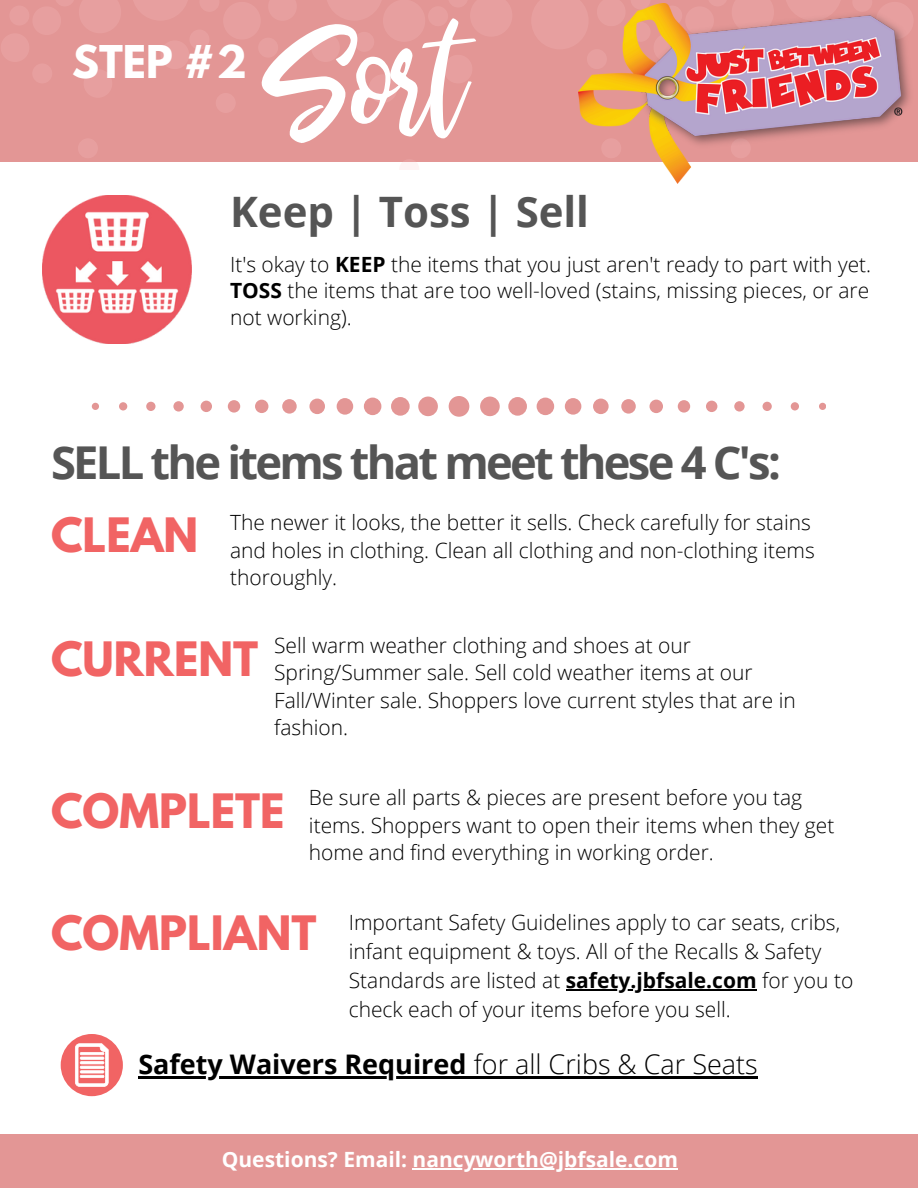
<style>
.page{position:relative;width:918px;height:1188px;background:#fff}
.page>*{position:absolute;margin:0;border:0;box-sizing:border-box;transform-origin:0 0}
.t1{font:116.55px "bhatoshine";color:#fff}
.t2{font:700 45.3px "Open Sans";letter-spacing:-.06em;color:#555}
.t3{font:700 42px "League Spartan";color:#f16464}
.t4{font:700 42px "Open Sans";color:#555}
.t5{font:700 40.05px "League Spartan";color:#fff}
.t6{font:700 27px "Open Sans";color:#000}
.t7{font:300 21px/27.5px "Open Sans";color:#000}
.t8{font:700 21px "Open Sans";color:#fff}
.s1{font-weight:700}
.s2{font-weight:300}
</style>
<div class="page">
<svg style="left:92px;top:396px;width:734px;height:21px"></svg>
<img style="left:43px;top:195px;width:148px;height:149px">
<div style="left:0;top:1134px;width:918px;height:54px;background:#e39695"></div>
<div style="left:61px;top:1034px;width:62px;height:62px;background:#f16464;border-radius:50%"></div>
<svg style="left:75px;top:1043px;width:34px;height:44px"></svg>
<hr style="left:566px;top:989px;width:191px;height:1px;background:#000">
<hr style="left:138px;top:1077px;width:329px;height:2px;background:#000">
<hr style="left:467px;top:1077px;width:291px;height:2px;background:#000">
<div style="left:0;top:0;width:918px;height:162px;background:#e39695"></div>
<div style="left:876px;top:2px;width:38px;height:38px;background:#e79f9f;border-radius:50%"></div>
<div style="left:160px;top:40px;width:29px;height:29px;background:#e79f9f;border-radius:50%"></div>
<div style="left:216px;top:93px;width:20px;height:20px;background:#e79f9f;border-radius:50%"></div>
<div style="left:78px;top:138px;width:20px;height:20px;background:#e79f9f;border-radius:50%"></div>
<div style="left:258px;top:38px;width:20px;height:20px;background:#e79f9f;border-radius:50%"></div>
<div style="left:189px;top:30px;width:20px;height:20px;background:#e79f9f;border-radius:50%"></div>
<div style="left:223px;top:2px;width:38px;height:38px;background:#e79f9f;border-radius:50%"></div>
<div style="left:383px;top:0;width:42px;height:42px;background:#e79f9f;border-radius:50%"></div>
<svg style="left:400px;top:162px;width:19px;height:8px"></svg>
<div style="left:428px;top:6px;width:20px;height:20px;background:#e79f9f;border-radius:50%"></div>
<div style="left:354px;top:32px;width:20px;height:20px;background:#e79f9f;border-radius:50%"></div>
<img style="left:579px;top:3px;width:331px;height:180px">
<hr style="left:413px;top:1168px;width:265px;height:1px;background:#fff">
<h2 class="t5" style="left:72px;top:42px;width:176px">STEP #2</h2>
<p class="t1" style="left:267px;top:-8px;width:199px">Sort</p>
<p class="t4" style="left:230px;top:182px;width:361px">Keep | Toss | Sell</p>
<h1 class="t7" style="left:230px;top:250px;width:643px;line-height:26.7px;text-align:justify">It's okay to <span class="s1">KEEP</span> the items that you just aren't ready to part with yet.<br><span class="s1">TOSS</span> the items that are too well-loved (stains, missing pieces, or are not working).</h1>
<h4 class="t2" style="left:51px;top:431px;width:731px">SELL the items that meet these 4 C's:</h4>
<p class="t3" style="left:51px;top:514px;width:149px">CLEAN</p>
<p class="t7" style="left:230px;top:508px;width:586px">The newer it looks, the better it sells. Check carefully for stains and holes in clothing. Clean all clothing and non-clothing items thoroughly.</p>
<h3 class="t3" style="left:51px;top:638px;width:209px">CURRENT</h3>
<p class="t7" style="left:274px;top:631px;width:523px">Sell warm weather clothing and shoes at our Spring/Summer sale. Sell cold weather items at our Fall/Winter sale. Shoppers love current styles that are in fashion.</p>
<h3 class="t3" style="left:51px;top:790px;width:235px">COMPLETE</h3>
<p class="t7" style="left:309px;top:783px;width:527px">Be sure all parts &amp; pieces are present before you tag items. Shoppers want to open their items when they get home and find everything in working order.</p>
<h2 class="t3" style="left:51px;top:912px;width:267px">COMPLIANT</h2>
<p class="t7" style="left:349px;top:907px;width:506px;line-height:29.2px">Important Safety Guidelines apply to car seats, cribs, infant equipment &amp; toys. All of the Recalls &amp; Safety<br>Standards are listed at <span class="s1">safety.jbfsale.com</span> for you to</p>
<h2 class="t7" style="left:349px;top:995px;width:384px">check each of your items before you sell.</h2>
<p class="t6" style="left:138px;top:1045px;width:621px">Safety Waivers Required <span class="s2">for all Cribs &amp; Car Seats</span></p>
<h2 class="t8" style="left:222px;top:1145px;width:458px">Questions? Email: nancyworth@jbfsale.com</h2>
</div>
